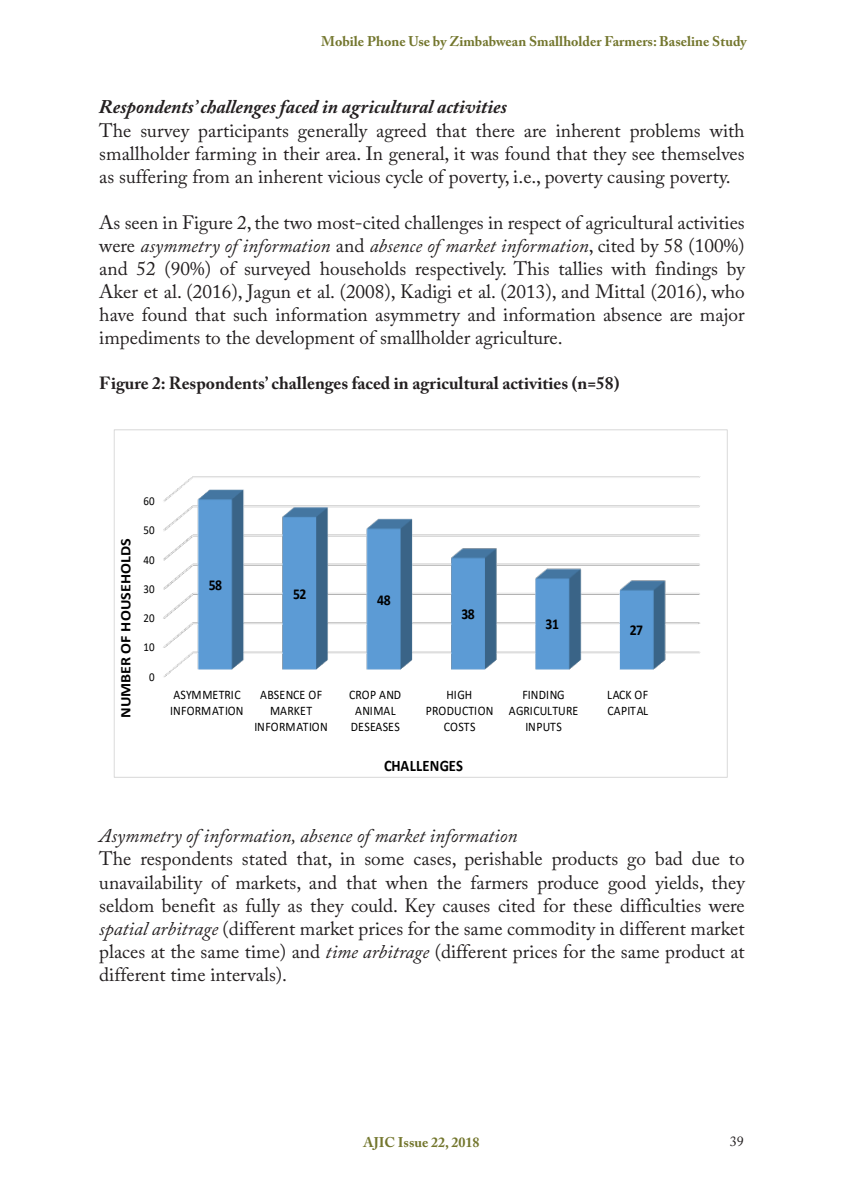
<style>
.page{position:relative;width:844px;height:1191px;background:#fff}
.page>*{position:absolute;margin:0;border:0;box-sizing:border-box;transform-origin:0 0}
.t1{font:19.25px/23.1px "Adobe Caslon Pro";color:#231f20;text-align:justify}
.t2{font:italic 700 19.25px "Adobe Caslon Pro";color:#231f20}
.t3{font:italic 19.25px "Adobe Caslon Pro";color:#231f20}
.t4{font:700 17.5px "Adobe Caslon Pro";color:#231f20}
.t5{font:700 16.1px "Calibri";letter-spacing:.01em;color:#000;scale:.91 1}
.t6{font:700 15.05px "Calibri";letter-spacing:-.04em;color:#000;scale:.91 1}
.t7{font:700 14.53px "Calibri";letter-spacing:.01em;color:#000;scale:1.1 1}
.t8{font:700 14px "Adobe Caslon Pro";color:#73762d}
.t9{font:14px "Adobe Caslon Pro";color:#231f20}
.t10{font:13.12px/16.3px "Calibri";letter-spacing:.005em;color:#000;text-align:center;scale:.91 1}
.t11{font:12.08px "Calibri";letter-spacing:-.005em;color:#000;scale:.91 1}
.s1{font-style:italic}
</style>
<div class="page">
<img style="left:163px;top:476px;width:538px;height:201px">
<p class="t8" style="left:321px;top:33px;width:427px">Mobile Phone Use by Zimbabwean Smallholder Farmers: Baseline Study</p>
<p class="t2" style="left:99px;top:95px;width:409px">Respondents’ challenges faced in agricultural activities</p>
<p class="t1" style="left:99px;top:118px;width:646px">The survey participants generally agreed that there are inherent problems with smallholder farming in their area. In general, it was found that they see themselves as suffering from an inherent vicious cycle of poverty, i.e., poverty causing poverty.</p>
<p class="t1" style="left:99px;top:211px;width:646px">As seen in Figure 2, the two most-cited challenges in respect of agricultural activities were <span class="s1">asymmetry of information</span> and <span class="s1">absence of market information</span>, cited by 58 (100%) and 52 (90%) of surveyed households respectively. This tallies with findings by Aker et al. (2016), Jagun et al. (2008), Kadigi et al. (2013), and Mittal (2016), who have found that such information asymmetry and information absence are major impediments to the development of smallholder agriculture.</p>
<p class="t4" style="left:99px;top:372px;width:521px">Figure 2: Respondents’ challenges faced in agricultural activities (n=58)</p>
<p class="t11" style="left:144px;top:492px;width:14px">60</p>
<p class="t7" style="left:115px;top:718px;width:164px;rotate:-90deg">NUMBER OF HOUSEHOLDS</p>
<p class="t11" style="left:144px;top:522px;width:14px">50</p>
<p class="t11" style="left:144px;top:551px;width:14px">40</p>
<p class="t11" style="left:144px;top:580px;width:14px">30</p>
<p class="t11" style="left:144px;top:609px;width:14px">20</p>
<p class="t11" style="left:144px;top:639px;width:14px">10</p>
<p class="t11" style="left:149px;top:668px;width:8px">0</p>
<p class="t6" style="left:209px;top:574px;width:16px">58</p>
<p class="t6" style="left:293px;top:583px;width:16px">52</p>
<p class="t6" style="left:377px;top:589px;width:16px">48</p>
<p class="t6" style="left:461px;top:603px;width:16px">38</p>
<p class="t6" style="left:545px;top:614px;width:16px">31</p>
<p class="t6" style="left:629px;top:619px;width:16px">27</p>
<p class="t10" style="left:170px;top:685px;width:82px;text-align:left">ASYMMETRIC<br>INFORMATION</p>
<p class="t10" style="left:254px;top:685px;width:82px">ABSENCE OF<br>MARKET<br>INFORMATION</p>
<p class="t10" style="left:349px;top:685px;width:59px">CROP AND<br>ANIMAL<br>DESEASES</p>
<p class="t10" style="left:425px;top:685px;width:76px">HIGH<br>PRODUCTION<br>COSTS</p>
<p class="t10" style="left:508px;top:685px;width:78px">FINDING<br>AGRICULTURE<br>INPUTS</p>
<p class="t10" style="left:607px;top:685px;width:47px;text-align:left">LACK OF<br>CAPITAL</p>
<p class="t5" style="left:384px;top:754px;width:88px">CHALLENGES</p>
<p class="t3" style="left:99px;top:824px;width:419px">Asymmetry of information, absence of market information</p>
<p class="t1" style="left:99px;top:847px;width:646px">The respondents stated that, in some cases, perishable products go bad due to unavailability of markets, and that when the farmers produce good yields, they seldom benefit as fully as they could. Key causes cited for these difficulties were <span class="s1">spatial arbitrage</span> (different market prices for the same commodity in different market places at the same time) and <span class="s1">time arbitrage</span> (different prices for the same product at different time intervals).</p>
<p class="t8" style="left:363px;top:1133px;width:118px">AJIC Issue 22, 2018</p>
<p class="t9" style="left:729px;top:1132px;width:15px">39</p>
</div>
